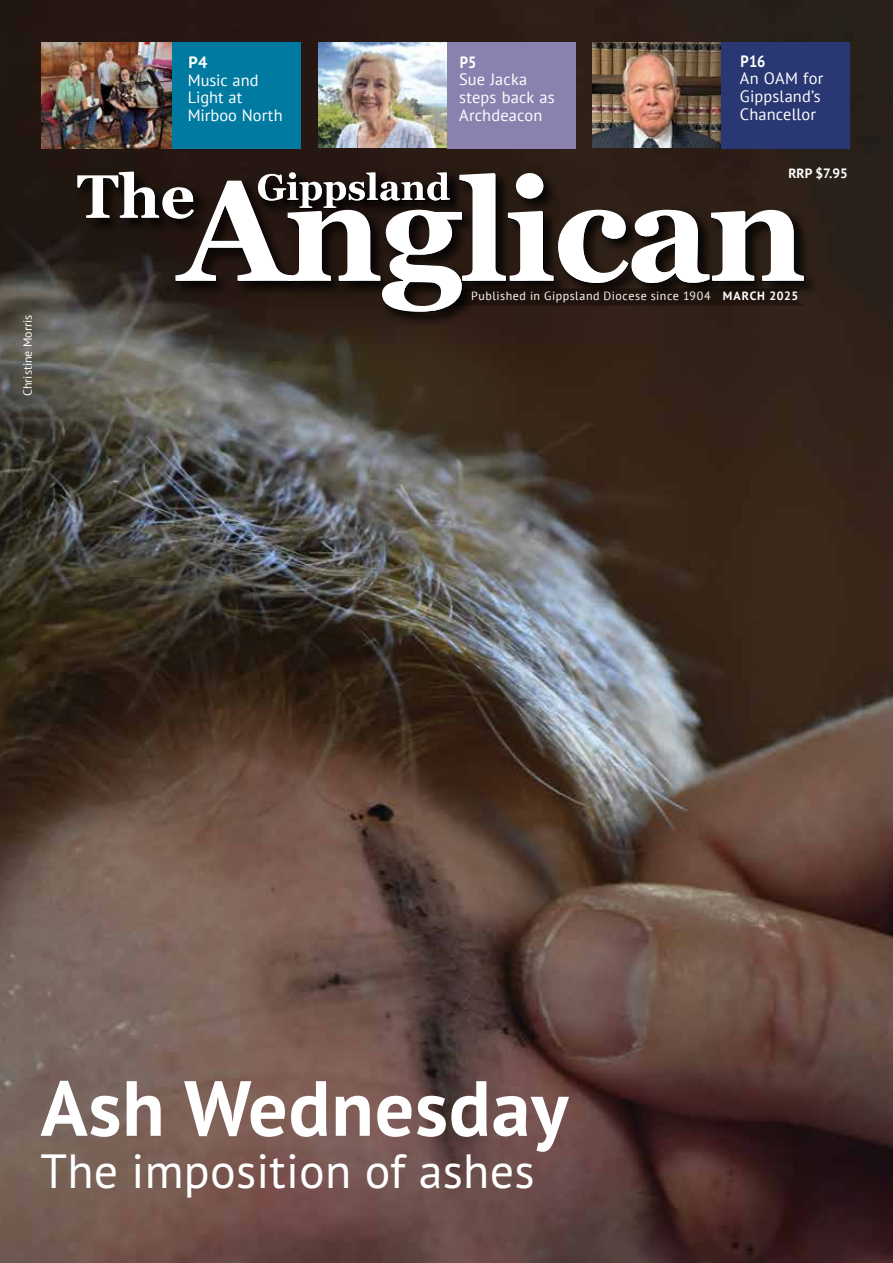
<style>
.page{position:relative;width:893px;height:1263px;background:#fff}
.page>*{position:absolute;margin:0;border:0;box-sizing:border-box;transform-origin:0 0}
.t1{font:700 78px "PT Sans Pro";letter-spacing:.01em;color:#fff}
.t2{font:48px "PT Sans Pro";letter-spacing:.005em;color:#fff}
.t3{font:16.35px/17.9px "PT Sans";letter-spacing:.01em;color:#fff}
.t4{font:700 16.35px "PT Sans Pro";letter-spacing:.015em;color:#fff;scale:.89 1}
.t5{font:700 16.35px "PT Sans Pro";letter-spacing:.015em;color:#fff}
.t6{font:700 13.5px "PT Sans";color:#fff}
.t7{font:12px "PT Sans";letter-spacing:.035em;color:#fff}
.t8{font:12px "PT Sans";color:#fff}
.s1{font-weight:700}
</style>
<div class="page">
<img style="left:0;top:0;width:893px;height:1263px">
<div style="left:447px;top:42px;width:129px;height:106px;background:#8a81af"></div>
<div style="left:75px;top:170px;width:133px;height:63px;background:#000;opacity:.5"></div>
<svg style="left:77px;top:171px;width:118px;height:49px"></svg>
<div style="left:42px;top:42px;width:258px;height:106px;background:#007aa1"></div>
<img style="left:42px;top:42px;width:129px;height:106px">
<img style="left:319px;top:43px;width:128px;height:105px">
<div style="left:592px;top:42px;width:258px;height:106px;background:#293773"></div>
<img style="left:592px;top:42px;width:129px;height:105px">
<div style="left:174px;top:172px;width:644px;height:154px;background:#000;opacity:.5"></div>
<svg style="left:175px;top:173px;width:629px;height:139px"></svg>
<p class="t8" style="left:20px;top:396px;width:83px;rotate:-90deg">Christine Morris</p>
<p class="t5" style="left:188px;top:51px;width:21px">P4</p>
<p class="t3" style="left:188px;top:71px;width:96px">Music and<br>Light at<br>Mirboo North</p>
<p class="t4" style="left:460px;top:51px;width:20px">P5</p>
<p class="t3" style="left:459px;top:70px;width:97px">Sue Jacka steps back as<br>Archdeacon</p>
<p class="t4" style="left:740px;top:50px;width:30px">P16</p>
<p class="t3" style="left:740px;top:69px;width:85px">An OAM for<br>Gippsland’s<br>Chancellor</p>
<p class="t6" style="left:788px;top:164px;width:61px">RRP $7.95</p>
<p class="t7" style="left:471px;top:288px;width:329px">Published in Gippsland Diocese since 1904 <span class="s1">MARCH 2025</span></p>
<h1 class="t1" style="left:40px;top:1057px;width:529px">Ash Wednesday</h1>
<h2 class="t2" style="left:40px;top:1140px;width:496px">The imposition of ashes</h2>
</div>
